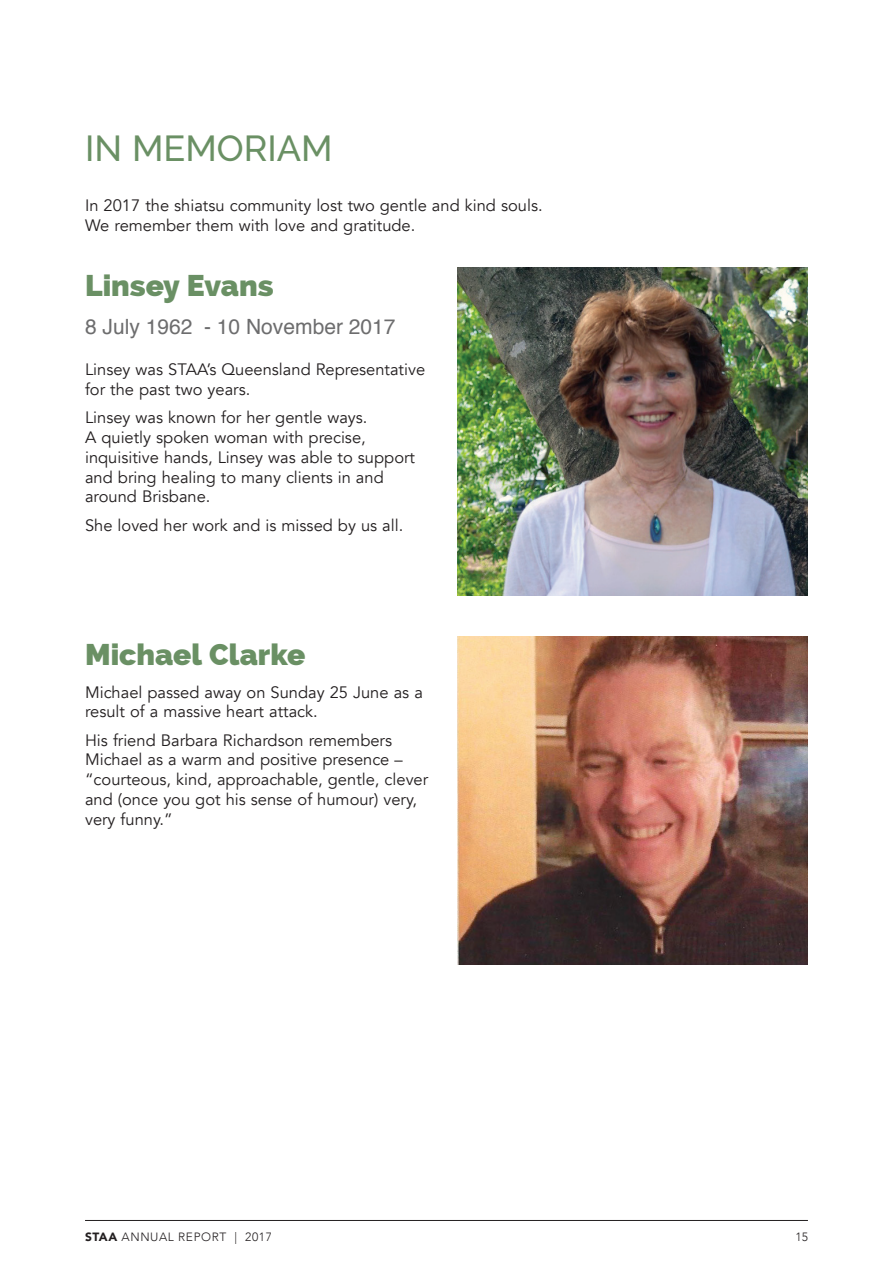
<style>
.page{position:relative;width:893px;height:1263px;background:#fff}
.page>*{position:absolute;margin:0;border:0;box-sizing:border-box;transform-origin:0 0}
.t1{font:500 36px "Raleway";color:#6a9064}
.t2{font:800 30px "Raleway";color:#6a9064}
.t3{font:21px "Helvetica";color:#6d6d6e}
.t4{font:16.5px/19.8px "Avenir";color:#231f20}
.t5{font:300 12px "Avenir";letter-spacing:.05em;color:#231f20}
.s1{font-weight:900}
</style>
<div class="page">
<hr style="left:85px;top:1220px;width:723px;height:1px;background:#231f20">
<img style="left:457px;top:268px;width:351px;height:327px">
<img style="left:457px;top:637px;width:351px;height:327px">
<h1 class="t1" style="left:85px;top:128px;width:249px">IN MEMORIAM</h1>
<p class="t4" style="left:85px;top:196px;width:459px">In 2017 the shiatsu community lost two gentle and kind souls.<br>We remember them with love and gratitude.</p>
<h2 class="t2" style="left:85px;top:268px;width:190px">Linsey Evans</h2>
<p class="t3" style="left:85px;top:310px;width:312px">8 July 1962 - 10 November 2017</p>
<p class="t4" style="left:85px;top:360px;width:342px">Linsey was STAA’s Queensland Representative for the past two years.</p>
<p class="t4" style="left:85px;top:408px;width:331px">Linsey was known for her gentle ways.<br>A quietly spoken woman with precise, inquisitive hands, Linsey was able to support and bring healing to many clients in and around Brisbane.</p>
<p class="t4" style="left:85px;top:515px;width:320px">She loved her work and is missed by us all.</p>
<h2 class="t2" style="left:85px;top:637px;width:222px">Michael Clarke</h2>
<p class="t4" style="left:85px;top:682px;width:339px">Michael passed away on Sunday 25 June as a result of a massive heart attack.</p>
<p class="t4" style="left:85px;top:730px;width:345px">His friend Barbara Richardson remembers Michael as a warm and positive presence – “courteous, kind, approachable, gentle, clever and (once you got his sense of humour) very, very funny.”</p>
<p class="t5" style="left:85px;top:1230px;width:188px"><span class="s1">STAA</span> ANNUAL REPORT | 2017</p>
<p class="t5" style="left:795px;top:1229px;width:14px">15</p>
</div>
